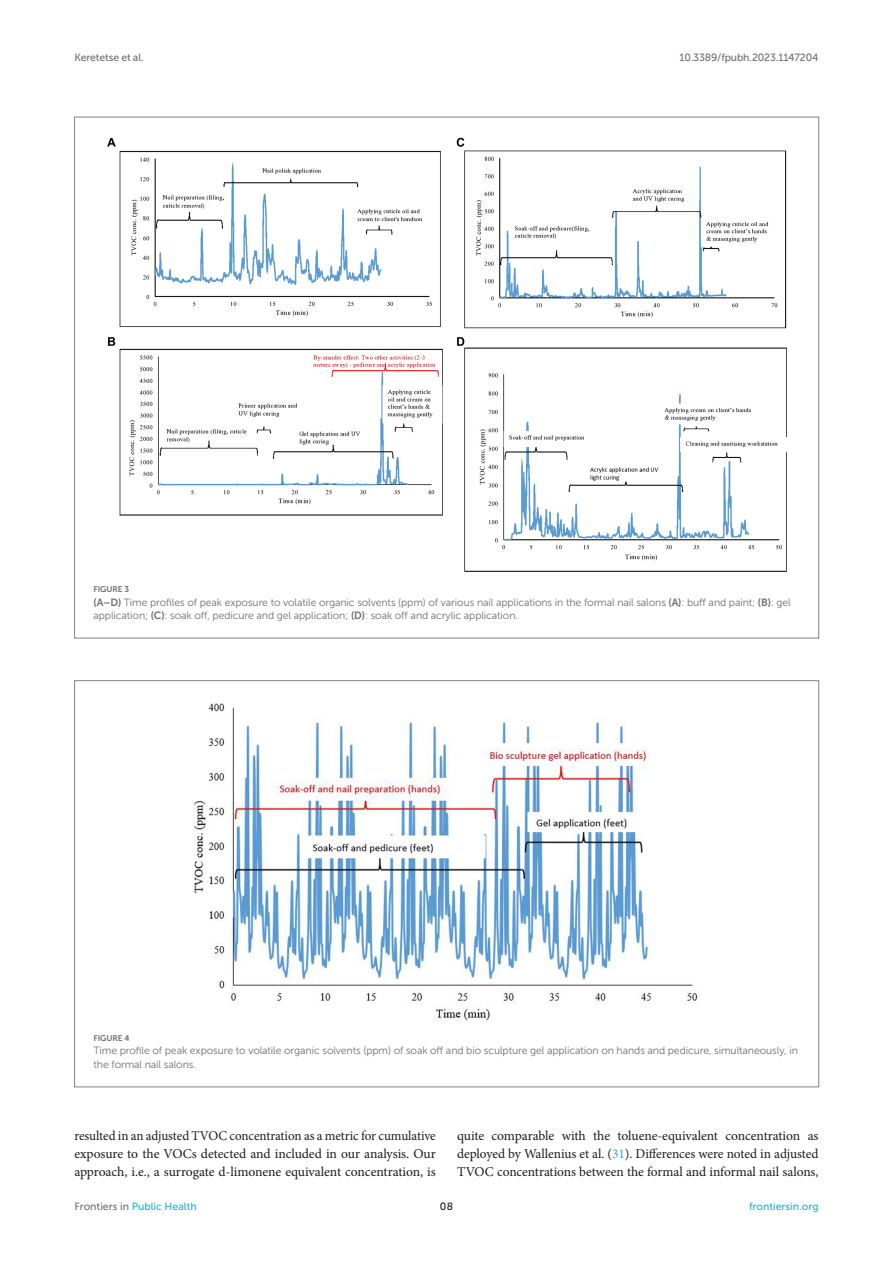
<style>
.page{position:relative;width:893px;height:1263px;background:#fff}
.page>*{position:absolute;margin:0;border:0;box-sizing:border-box;transform-origin:0 0}
.TEXT{font:13.5px/18px "Minion Pro";letter-spacing:-.005em;color:#1b1c1b;text-align:justify}
.FIG_LEG{font:10.5px/13.5px "Museo Sans 300";letter-spacing:-.01em;color:#706f70}
.t1{font:10.5px "Museo Sans 500";letter-spacing:-.015em;color:#706f70}
.t2{font:10.5px "Museo Sans 500";color:#1db5c3}
.t3{font:10.5px "Museo Sans 500";color:#1b1c1b}
.FIG_HD{font:8.25px "Museo Sans 700";letter-spacing:-.01em;color:#706f70}
.s1{font-family:"Museo Sans 700"}
.s2{color:#1db5c3}
.s3{color:#706f70}
</style>
<div class="page">
<img style="left:194px;top:703px;width:504px;height:318px">
<img style="left:107px;top:137px;width:680px;height:435px">
<p class="t1" style="left:74px;top:51px;width:71px">Keretetse et al.</p>
<p class="t1" style="left:679px;top:51px;width:141px">10.3389/fpubh.2023.1147204</p>
<p class="FIG_HD" style="left:94px;top:585px;width:37px">FIGURE 3</p>
<p class="FIG_LEG" style="left:94px;top:595px;width:699px"><span class="s1">(A–D)</span> Time profiles of peak exposure to volatile organic solvents (ppm) of various nail applications in the formal nail salons <span class="s1">(A)</span>: buff and paint; <span class="s1">(B)</span>: gel application; <span class="s1">(C)</span>: soak off, pedicure and gel application; <span class="s1">(D)</span>: soak off and acrylic application.</p>
<p class="FIG_HD" style="left:94px;top:1033px;width:37px">FIGURE 4</p>
<p class="FIG_LEG" style="left:94px;top:1044px;width:706px">Time profile of peak exposure to volatile organic solvents (ppm) of soak off and bio sculpture gel application on hands and pedicure, simultaneously, in the formal nail salons.</p>
<p class="TEXT" style="left:74px;top:1127px;width:363px">resulted in an adjusted TVOC concentration as a metric for cumulative exposure to the VOCs detected and included in our analysis. Our approach, i.e., a surrogate d-limonene equivalent concentration, is</p>
<p class="TEXT" style="left:457px;top:1127px;width:363px">quite comparable with the toluene-equivalent concentration as deployed by Wallenius et al. (<span class="s2">31</span>). Differences were noted in adjusted TVOC concentrations between the formal and informal nail salons,</p>
<p class="t2" style="left:74px;top:1200px;width:124px"><span class="s3">Frontiers in</span> Public Health</p>
<p class="t3" style="left:440px;top:1200px;width:15px">08</p>
<p class="t2" style="left:749px;top:1200px;width:71px">frontiersin.org</p>
</div>
